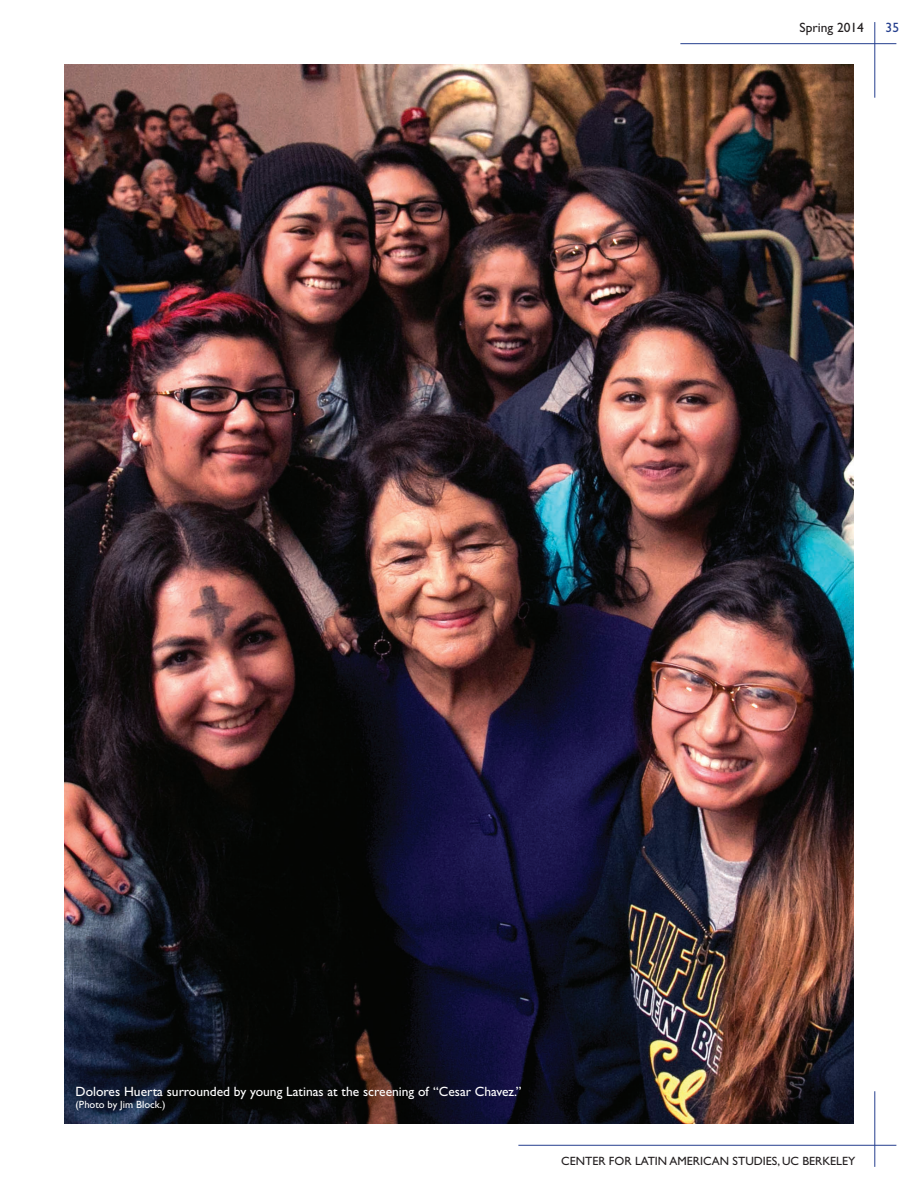
<style>
.page{position:relative;width:918px;height:1188px;background:#fff}
.page>*{position:absolute;margin:0;border:0;box-sizing:border-box;transform-origin:0 0}
.t1{font:13.5px "Gill Sans";color:#fff}
.t2{font:13.5px "Gill Sans";color:#231f20}
.t3{font:13.5px "Gill Sans";color:#253f8e}
.t4{font:12px "Gill Sans";color:#231f20}
.t5{font:10.5px "Gill Sans";color:#fff}
</style>
<div class="page">
<hr style="left:518px;top:1145px;width:378px;height:1px;background:#253f8e">
<hr style="left:874px;top:1091px;width:1px;height:76px;background:#253f8e">
<hr style="left:680px;top:43px;width:216px;height:1px;background:#253f8e">
<hr style="left:874px;top:22px;width:1px;height:76px;background:#253f8e">
<img style="left:65px;top:65px;width:788px;height:1058px">
<p class="t2" style="left:799px;top:20px;width:66px">Spring 2014</p>
<p class="t3" style="left:886px;top:20px;width:15px">35</p>
<p class="t1" style="left:76px;top:1083px;width:448px">Dolores Huerta surrounded by young Latinas at the screening of “Cesar Chavez.”</p>
<p class="t5" style="left:76px;top:1099px;width:91px">(Photo by Jim Block.)</p>
<p class="t4" style="left:561px;top:1154px;width:296px">CENTER FOR LATIN AMERICAN STUDIES, UC BERKELEY</p>
</div>
